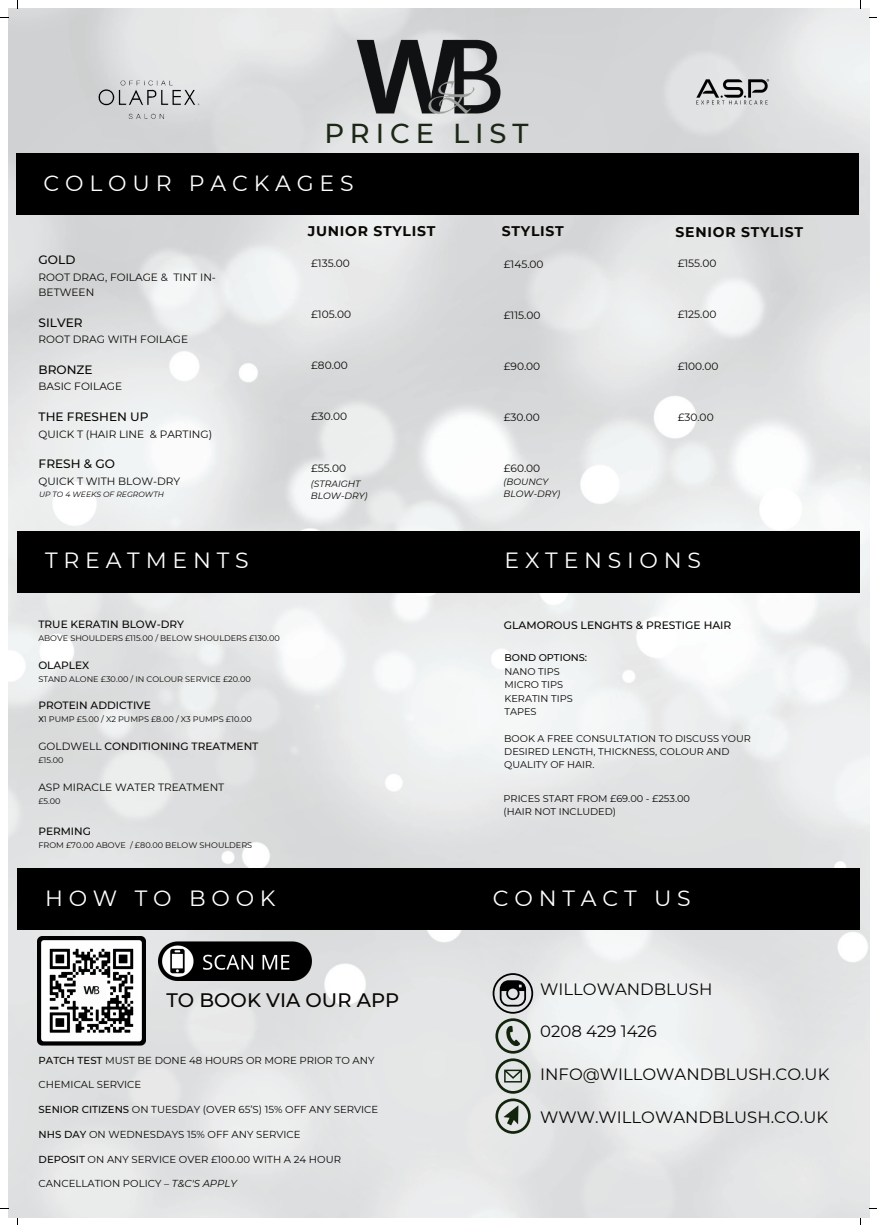
<style>
.page{position:relative;width:877px;height:1225px;background:#fff}
.page>*{position:absolute;margin:0;border:0;box-sizing:border-box;transform-origin:0 0}
.t1{font:500 27.3px "Montserrat";letter-spacing:.215em;color:#1c2816}
.t2{font:22px "Montserrat";letter-spacing:.265em;color:#fff}
.t3{font:500 19.5px "Montserrat";color:#080704}
.t4{font:16.4px "Montserrat";color:#080704}
.t5{font:700 14px "Montserrat";letter-spacing:.05em;color:#080704}
.t6{font:500 12.1px "Montserrat";color:#080704}
.t7{font:500 10.8px "Montserrat";color:#080704}
.t8{font:10.6px/15px "Montserrat";color:#080704}
.t9{font:500 10.6px "Montserrat";color:#080704}
.t10{font:10.1px "Montserrat";color:#080704}
.t11{font:9.8px/13px "Montserrat";color:#080704}
.t12{font:500 9.8px "Montserrat";color:#080704}
.t13{font:italic 9.2px/12.2px "Montserrat";color:#080704}
.t14{font:8.1px "Montserrat";color:#080704}
.t15{font:italic 7.6px "Montserrat";color:#080704}
.s1{font-weight:500}
.s2{font-weight:400}
.s3{font-style:italic}
</style>
<div class="page">
<img style="left:8px;top:8px;width:860px;height:1209px">
<img style="left:694px;top:78px;width:75px;height:29px">
<img style="left:62px;top:72px;width:169px;height:63px">
<img style="left:354px;top:38px;width:149px;height:79px">
<div style="left:16px;top:153px;width:842px;height:61px;background:#000"></div>
<div style="left:17px;top:531px;width:842px;height:61px;background:#000"></div>
<div style="left:17px;top:868px;width:842px;height:61px;background:#000"></div>
<img style="left:37px;top:936px;width:109px;height:112px">
<img style="left:158px;top:938px;width:153px;height:42px">
<svg style="left:492px;top:973px;width:41px;height:160px;background:#aaaeaa"></svg>
<h1 class="t1" style="left:324px;top:115px;width:205px">PRICE LIST</h1>
<h2 class="t2" style="left:44px;top:168px;width:311px">COLOUR PACKAGES</h2>
<h3 class="t5" style="left:307px;top:221px;width:129px">JUNIOR STYLIST</h3>
<h3 class="t5" style="left:501px;top:221px;width:64px">STYLIST</h3>
<h3 class="t5" style="left:675px;top:221px;width:129px">SENIOR STYLIST</h3>
<p class="t6" style="left:39px;top:251px;width:38px">GOLD</p>
<p class="t8" style="left:39px;top:269px;width:179px">ROOT DRAG, FOILAGE &amp; TINT IN-<br>BETWEEN</p>
<p class="t6" style="left:39px;top:314px;width:46px">SILVER</p>
<p class="t8" style="left:39px;top:331px;width:151px">ROOT DRAG WITH FOILAGE</p>
<p class="t6" style="left:39px;top:361px;width:56px">BRONZE</p>
<p class="t8" style="left:39px;top:378px;width:85px">BASIC FOILAGE</p>
<p class="t6" style="left:39px;top:408px;width:111px">THE FRESHEN UP</p>
<p class="t8" style="left:39px;top:426px;width:175px">QUICK T (HAIR LINE &amp; PARTING)</p>
<p class="t6" style="left:39px;top:455px;width:78px">FRESH &amp; GO</p>
<p class="t8" style="left:39px;top:473px;width:143px">QUICK T WITH BLOW-DRY</p>
<p class="t8" style="left:311px;top:256px;width:40px">£135.00</p>
<p class="t8" style="left:503px;top:256px;width:41px">£145.00</p>
<p class="t8" style="left:311px;top:307px;width:41px">£105.00</p>
<p class="t8" style="left:503px;top:307px;width:38px">£115.00</p>
<p class="t8" style="left:311px;top:358px;width:38px">£80.00</p>
<p class="t8" style="left:503px;top:358px;width:38px">£90.00</p>
<p class="t8" style="left:311px;top:409px;width:37px">£30.00</p>
<p class="t8" style="left:503px;top:409px;width:37px">£30.00</p>
<p class="t8" style="left:311px;top:460px;width:36px">£55.00</p>
<p class="t13" style="left:311px;top:477px;width:58px">(STRAIGHT<br>BLOW-DRY)</p>
<p class="t13" style="left:503px;top:475px;width:46px">(BOUNCY</p>
<p class="t8" style="left:503px;top:460px;width:38px">£60.00</p>
<p class="t15" style="left:39px;top:488px;width:126px">UP TO 4 WEEKS OF REGROWTH</p>
<p class="t13" style="left:503px;top:487px;width:58px">BLOW-DRY)</p>
<p class="t8" style="left:677px;top:256px;width:40px">£155.00</p>
<p class="t8" style="left:677px;top:307px;width:40px">£125.00</p>
<p class="t8" style="left:677px;top:358px;width:42px">£100.00</p>
<p class="t8" style="left:677px;top:409px;width:37px">£30.00</p>
<h2 class="t2" style="left:45px;top:545px;width:205px">TREATMENTS</h2>
<p class="t9" style="left:38px;top:617px;width:147px">TRUE KERATIN BLOW-DRY</p>
<p class="t14" style="left:38px;top:632px;width:243px">ABOVE SHOULDERS £115.00 / BELOW SHOULDERS £130.00</p>
<p class="t9" style="left:38px;top:657px;width:53px">OLAPLEX</p>
<p class="t14" style="left:38px;top:673px;width:214px">STAND ALONE £30.00 / IN COLOUR SERVICE £20.00</p>
<p class="t9" style="left:38px;top:698px;width:114px">PROTEIN ADDICTIVE</p>
<p class="t14" style="left:38px;top:713px;width:215px"><span class="s1">X</span>1 PUMP £5.00 / X2 PUMPS £8.00 / X3 PUMPS £10.00</p>
<p class="t9" style="left:38px;top:738px;width:221px"><span class="s2">GOLDWELL</span> CONDITIONING TREATMENT</p>
<p class="t14" style="left:38px;top:754px;width:27px">£15.00</p>
<p class="t8" style="left:38px;top:779px;width:187px">ASP MIRACLE WATER TREATMENT</p>
<p class="t14" style="left:38px;top:795px;width:24px">£5.00</p>
<p class="t9" style="left:38px;top:824px;width:54px">PERMING</p>
<p class="t14" style="left:38px;top:839px;width:215px">FROM £70.00 ABOVE / £80.00 BELOW SHOULDERS</p>
<h2 class="t2" style="left:45px;top:882px;width:232px">HOW TO BOOK</h2>
<h3 class="t3" style="left:166px;top:986px;width:234px">TO BOOK VIA OUR APP</h3>
<p class="t10" style="left:39px;top:1052px;width:337px"><span class="s1">PATCH TEST</span> MUST BE DONE 48 HOURS OR MORE PRIOR TO ANY</p>
<p class="t10" style="left:39px;top:1077px;width:104px">CHEMICAL SERVICE</p>
<p class="t10" style="left:39px;top:1102px;width:341px"><span class="s1">SENIOR CITIZENS</span> ON TUESDAY (OVER 65’S) 15% OFF ANY SERVICE</p>
<p class="t10" style="left:39px;top:1127px;width:263px"><span class="s1">NHS DAY</span> ON WEDNESDAYS 15% OFF ANY SERVICE</p>
<p class="t10" style="left:39px;top:1151px;width:304px"><span class="s1">DEPOSIT</span> ON ANY SERVICE OVER £100.00 WITH A 24 HOUR</p>
<p class="t10" style="left:39px;top:1176px;width:200px">CANCELLATION POLICY – <span class="s3">T&amp;C'S APPLY</span></p>
<h2 class="t2" style="left:504px;top:545px;width:198px">EXTENSIONS</h2>
<p class="t7" style="left:503px;top:617px;width:229px">GLAMOROUS LENGHTS &amp; PRESTIGE HAIR</p>
<p class="t12" style="left:504px;top:651px;width:84px">BOND OPTIONS:</p>
<p class="t11" style="left:504px;top:664px;width:70px;line-height:13.5px">NANO TIPS<br>MICRO TIPS<br>KERATIN TIPS<br>TAPES</p>
<p class="t11" style="left:504px;top:732px;width:248px">BOOK A FREE CONSULTATION TO DISCUSS YOUR<br>DESIRED LENGTH, THICKNESS, COLOUR AND<br>QUALITY OF HAIR.</p>
<p class="t11" style="left:503px;top:791px;width:188px">PRICES START FROM £69.00 - £253.00 (HAIR NOT INCLUDED)</p>
<h2 class="t2" style="left:492px;top:882px;width:199px">CONTACT US</h2>
<h3 class="t4" style="left:540px;top:977px;width:174px">WILLOWANDBLUSH</h3>
<h3 class="t4" style="left:540px;top:1020px;width:118px">0208 429 1426</h3>
<h3 class="t4" style="left:540px;top:1062px;width:290px">INFO@WILLOWANDBLUSH.CO.UK</h3>
<h3 class="t4" style="left:540px;top:1105px;width:289px">WWW.WILLOWANDBLUSH.CO.UK</h3>
</div>
